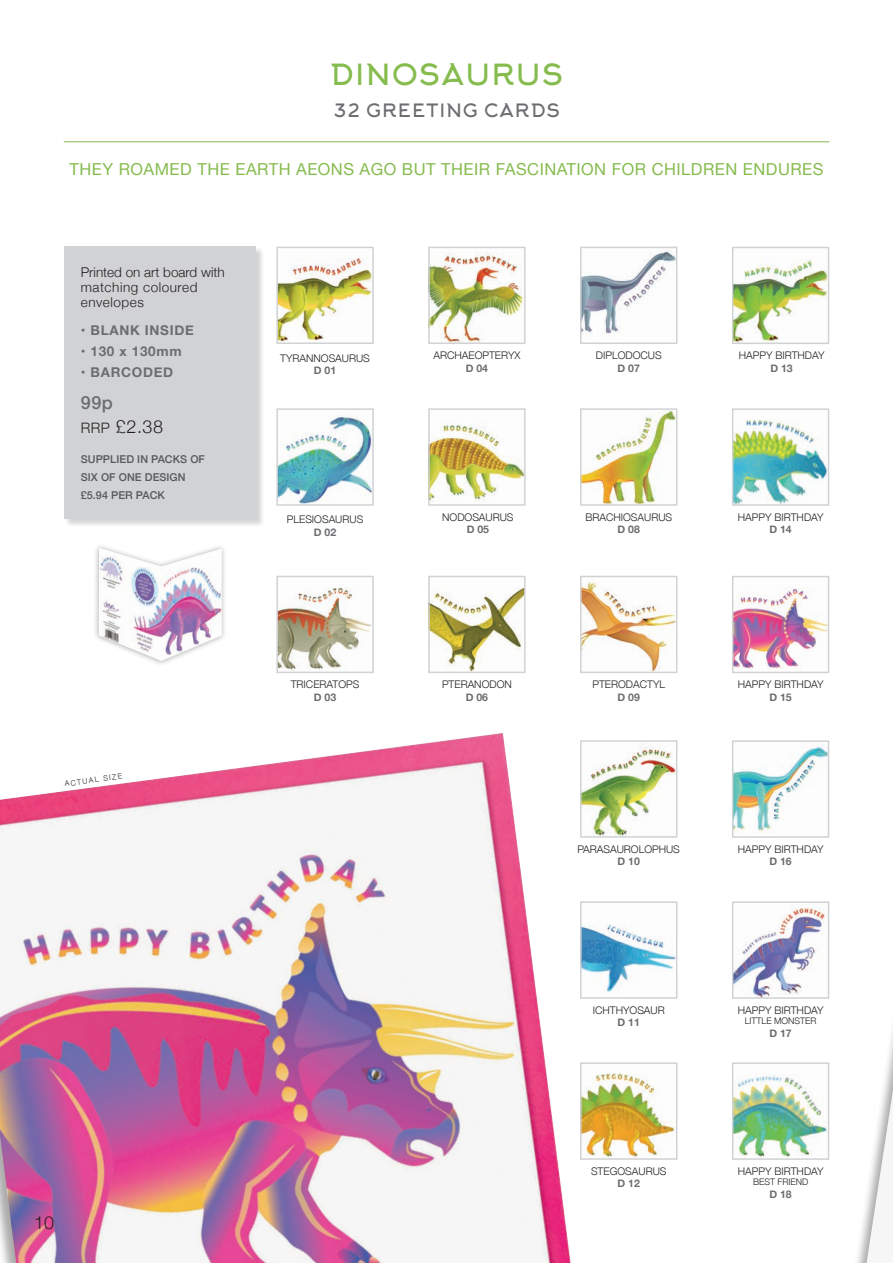
<style>
.page{position:relative;width:893px;height:1263px;background:#fff}
.page>*{position:absolute;margin:0;border:0;box-sizing:border-box;transform-origin:0 0}
.RANGE{font:28.5px "Arkhip";letter-spacing:.04em;color:#86bb4e}
.MESSAGE{font:18px "Arkhip";letter-spacing:.04em;color:#6c6d70}
.Paragraph_Style_6{font:300 18px "Helvetica Neue";color:#231f20}
.t1{font:500 18px "Helvetica Neue";color:#6c6d70}
.t2{font:16.5px "Helvetica Neue";letter-spacing:.03em;color:#86bb4e}
.t3{font:300 13.5px/15px "Helvetica Neue";color:#231f20}
.size{font:700 13.5px "Helvetica Neue";letter-spacing:.05em;color:#6c6d70}
.t4{font:300 13.5px "Helvetica Neue";letter-spacing:.04em;color:#231f20}
.size-2{font:500 10.8px "Helvetica Neue";letter-spacing:.005em;color:#57585a}
.Paragraph_Style_8{font:300 10.5px "Helvetica Neue";color:#231f20}
.t5{font:700 10.5px "Helvetica Neue";color:#6c6d70}
.Paragraph_Style_8-2{font:300 9px "Helvetica Neue";color:#231f20}
.Paragraph_Style_4{font:300 7.5px "Helvetica Neue";color:#231f20}
.s1{font-size:14.4px}
</style>
<div class="page">
<img style="left:0;top:733px;width:571px;height:530px">
<div style="left:93px;top:542px;width:134px;height:124px;background:#231f20;opacity:.35"></div>
<img style="left:99px;top:548px;width:123px;height:113px">
<hr style="left:64px;top:141px;width:765px;height:1px;background:#86bb4e">
<div style="left:64px;top:246px;width:201px;height:282px;background:#231f20;opacity:.2"></div>
<div style="left:65px;top:247px;width:191px;height:272px;background:#d1d2d4"></div>
<img style="left:279px;top:258px;width:92px;height:83px">
<div style="left:276px;top:247px;width:98px;height:97px;border:2px solid #d1d2d4"></div>
<img style="left:431px;top:250px;width:92px;height:91px">
<div style="left:428px;top:247px;width:98px;height:97px;border:2px solid #d1d2d4"></div>
<img style="left:583px;top:250px;width:91px;height:84px">
<div style="left:580px;top:247px;width:97px;height:97px;border:2px solid #d1d2d4"></div>
<img style="left:735px;top:259px;width:91px;height:82px">
<div style="left:732px;top:247px;width:97px;height:97px;border:2px solid #d1d2d4"></div>
<img style="left:279px;top:412px;width:92px;height:91px">
<div style="left:276px;top:408px;width:98px;height:98px;border:2px solid #d1d2d4"></div>
<img style="left:431px;top:422px;width:92px;height:80px">
<div style="left:428px;top:408px;width:98px;height:98px;border:2px solid #d1d2d4"></div>
<img style="left:583px;top:411px;width:91px;height:92px">
<div style="left:580px;top:408px;width:97px;height:98px;border:2px solid #d1d2d4"></div>
<img style="left:735px;top:419px;width:91px;height:84px">
<div style="left:732px;top:408px;width:97px;height:98px;border:2px solid #d1d2d4"></div>
<img style="left:279px;top:587px;width:92px;height:83px">
<div style="left:276px;top:576px;width:98px;height:97px;border:2px solid #d1d2d4"></div>
<img style="left:431px;top:587px;width:92px;height:83px">
<div style="left:428px;top:576px;width:98px;height:97px;border:2px solid #d1d2d4"></div>
<img style="left:583px;top:582px;width:91px;height:88px">
<div style="left:580px;top:576px;width:97px;height:97px;border:2px solid #d1d2d4"></div>
<img style="left:735px;top:587px;width:91px;height:82px">
<div style="left:732px;top:576px;width:97px;height:97px;border:2px solid #d1d2d4"></div>
<img style="left:583px;top:743px;width:91px;height:92px">
<div style="left:580px;top:740px;width:97px;height:98px;border:2px solid #d1d2d4"></div>
<img style="left:735px;top:746px;width:91px;height:88px">
<div style="left:732px;top:740px;width:97px;height:98px;border:2px solid #d1d2d4"></div>
<img style="left:583px;top:924px;width:91px;height:68px">
<div style="left:580px;top:901px;width:97px;height:98px;border:2px solid #d1d2d4"></div>
<img style="left:735px;top:904px;width:90px;height:92px">
<div style="left:732px;top:901px;width:97px;height:98px;border:2px solid #d1d2d4"></div>
<img style="left:583px;top:1073px;width:91px;height:84px">
<div style="left:580px;top:1062px;width:97px;height:98px;border:2px solid #d1d2d4"></div>
<img style="left:735px;top:1074px;width:91px;height:83px">
<div style="left:732px;top:1062px;width:97px;height:98px;border:2px solid #d1d2d4"></div>
<div style="left:826px;top:903px;width:67px;height:360px;background:#fff"></div>
<img style="left:866px;top:1090px;width:27px;height:173px">
<p class="RANGE" style="left:330px;top:58px;width:234px">DINOSAURUS</p>
<p class="MESSAGE" style="left:333px;top:100px;width:228px">32 GREETING CARDS</p>
<p class="t2" style="left:70px;top:157px;width:755px">THEY ROAMED THE EARTH AEONS AGO BUT THEIR FASCINATION FOR CHILDREN ENDURES</p>
<p class="t3" style="left:81px;top:263px;width:146px">Printed on art board with matching coloured</p>
<p class="t4" style="left:81px;top:291px;width:65px">envelopes</p>
<p class="size" style="left:81px;top:320px;width:114px">• BLANK INSIDE</p>
<p class="size" style="left:81px;top:341px;width:102px">• 130 x 130mm</p>
<p class="size" style="left:81px;top:362px;width:94px">• BARCODED</p>
<p class="t1" style="left:81px;top:388px;width:34px">99p</p>
<p class="Paragraph_Style_6" style="left:81px;top:412px;width:84px"><span class="s1">RRP</span> £2.38</p>
<p class="size-2" style="left:81px;top:451px;width:126px">SUPPLIED IN PACKS OF</p>
<p class="size-2" style="left:81px;top:469px;width:106px">SIX OF ONE DESIGN</p>
<p class="size-2" style="left:81px;top:487px;width:86px">£5.94 PER PACK</p>
<p class="Paragraph_Style_8" style="left:280px;top:349px;width:91px">TYRANNOSAURUS</p>
<p class="t5" style="left:314px;top:362px;width:24px">D 01</p>
<p class="Paragraph_Style_8" style="left:287px;top:511px;width:78px">PLESIOSAURUS</p>
<p class="t5" style="left:314px;top:524px;width:24px">D 02</p>
<p class="Paragraph_Style_8" style="left:433px;top:347px;width:89px">ARCHAEOPTERYX</p>
<p class="t5" style="left:466px;top:359px;width:24px">D 04</p>
<p class="Paragraph_Style_8" style="left:442px;top:508px;width:73px">NODOSAURUS</p>
<p class="t5" style="left:467px;top:521px;width:24px">D 05</p>
<p class="Paragraph_Style_8" style="left:596px;top:347px;width:67px">DIPLODOCUS</p>
<p class="t5" style="left:618px;top:359px;width:24px">D 07</p>
<p class="Paragraph_Style_8" style="left:585px;top:508px;width:88px">BRACHIOSAURUS</p>
<p class="t5" style="left:618px;top:521px;width:24px">D 08</p>
<p class="Paragraph_Style_8" style="left:739px;top:347px;width:87px">HAPPY BIRTHDAY</p>
<p class="t5" style="left:770px;top:360px;width:24px">D 13</p>
<p class="Paragraph_Style_8" style="left:738px;top:508px;width:87px">HAPPY BIRTHDAY</p>
<p class="t5" style="left:769px;top:521px;width:24px">D 14</p>
<p class="Paragraph_Style_4" style="left:64px;top:778px;width:59px;rotate:-8deg">ACTUAL SIZE</p>
<p class="Paragraph_Style_6" style="left:34px;top:1208px;width:22px">10</p>
<p class="Paragraph_Style_8" style="left:291px;top:676px;width:70px">TRICERATOPS</p>
<p class="t5" style="left:314px;top:689px;width:24px">D 03</p>
<p class="Paragraph_Style_8" style="left:442px;top:676px;width:71px">PTERANODON</p>
<p class="t5" style="left:466px;top:689px;width:24px">D 06</p>
<p class="Paragraph_Style_8" style="left:592px;top:676px;width:74px">PTERODACTYL</p>
<p class="t5" style="left:618px;top:689px;width:24px">D 09</p>
<p class="Paragraph_Style_8" style="left:738px;top:676px;width:87px">HAPPY BIRTHDAY</p>
<p class="t5" style="left:769px;top:689px;width:24px">D 15</p>
<p class="Paragraph_Style_8" style="left:577px;top:840px;width:104px">PARASAUROLOPHUS</p>
<p class="t5" style="left:617px;top:853px;width:24px">D 10</p>
<p class="Paragraph_Style_8" style="left:738px;top:840px;width:87px">HAPPY BIRTHDAY</p>
<p class="t5" style="left:769px;top:853px;width:24px">D 16</p>
<p class="Paragraph_Style_8" style="left:593px;top:1001px;width:73px">ICHTHYOSAUR</p>
<p class="t5" style="left:618px;top:1014px;width:24px">D 11</p>
<p class="Paragraph_Style_8" style="left:738px;top:1001px;width:87px">HAPPY BIRTHDAY</p>
<p class="Paragraph_Style_8-2" style="left:745px;top:1014px;width:73px">LITTLE MONSTER</p>
<p class="t5" style="left:769px;top:1025px;width:24px">D 17</p>
<p class="Paragraph_Style_8" style="left:591px;top:1162px;width:77px">STEGOSAURUS</p>
<p class="t5" style="left:618px;top:1175px;width:24px">D 12</p>
<p class="Paragraph_Style_8" style="left:738px;top:1162px;width:87px">HAPPY BIRTHDAY</p>
<p class="Paragraph_Style_8-2" style="left:753px;top:1175px;width:57px">BEST FRIEND</p>
<p class="t5" style="left:769px;top:1186px;width:24px">D 18</p>
</div>
